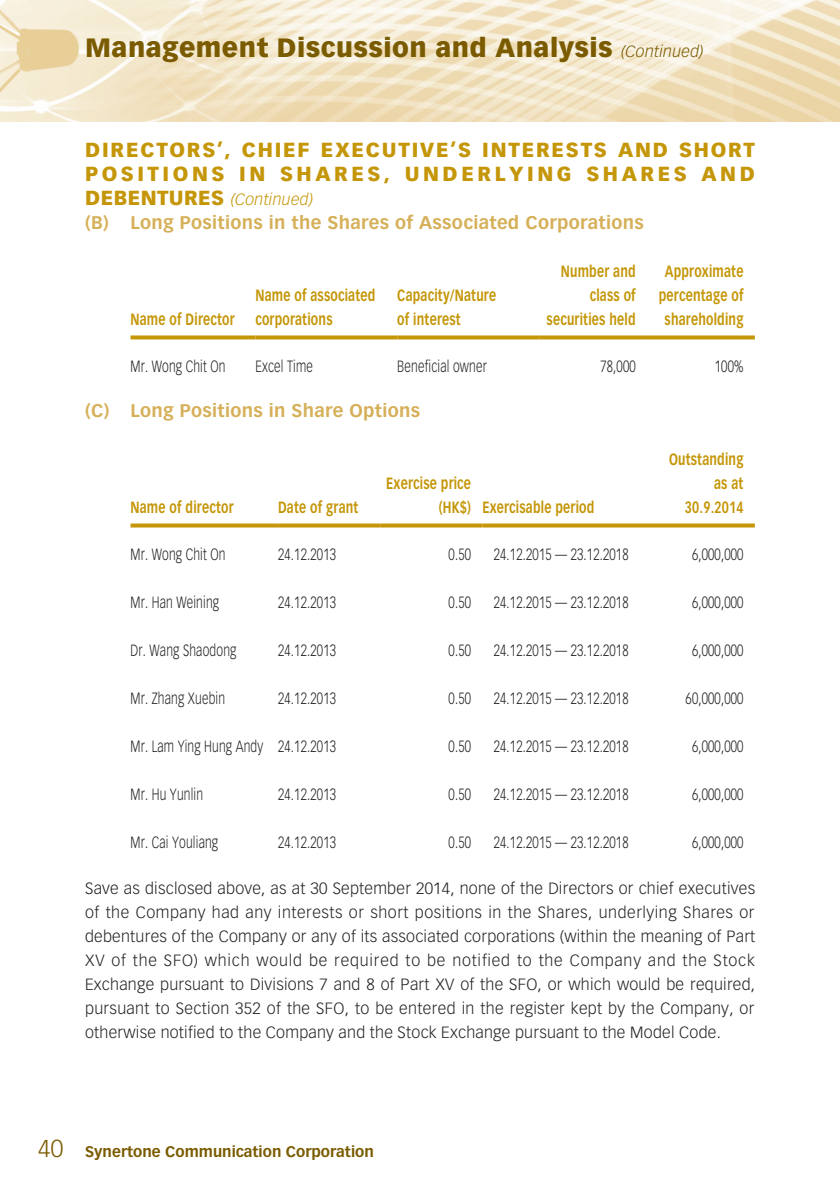
<style>
.page{position:relative;width:840px;height:1191px;background:#fff}
.page>*{position:absolute;margin:0;border:0;box-sizing:border-box;transform-origin:0 0}
.t1{font:900 26px "Vectora LT Std";letter-spacing:.02em;color:#7a5b00}
.t2{font:900 20px/24px "Vectora LT Std";letter-spacing:.09em;color:#c49608}
.t3{font:700 18px "Vectora LT Std";letter-spacing:.02em;color:#d6b059}
.t4{font:300 16px/24px "Vectora LT Std";letter-spacing:.015em;color:#231f20;text-align:justify}
.t5{font:300 16px "Vectora LT Std";letter-spacing:.015em;color:#231f20;scale:.75 1}
.t6{font:700 16px/24px "Vectora LT Std";letter-spacing:.02em;color:#c49608;scale:.75 1}
.t7{font:italic 300 16px "Vectora LT Std";letter-spacing:.015em;color:#c49608}
.t8{font:700 15px "Vectora LT Std";color:#7a5b00}
.s1{font-weight:300;font-style:italic;font-size:16px}
.s2{font-weight:900;font-style:normal;font-size:20px}
.s3{font-weight:300;font-size:24px}
</style>
<div class="page">
<img style="left:0;top:0;width:839px;height:122px">
<svg style="left:130px;top:335px;width:125px;height:4px"></svg>
<svg style="left:255px;top:335px;width:142px;height:4px"></svg>
<svg style="left:397px;top:335px;width:142px;height:4px"></svg>
<svg style="left:539px;top:335px;width:107px;height:4px"></svg>
<svg style="left:646px;top:335px;width:108px;height:4px"></svg>
<svg style="left:130px;top:523px;width:148px;height:4px"></svg>
<svg style="left:278px;top:523px;width:102px;height:4px"></svg>
<svg style="left:380px;top:523px;width:102px;height:4px"></svg>
<svg style="left:482px;top:523px;width:164px;height:4px"></svg>
<svg style="left:646px;top:523px;width:108px;height:4px"></svg>
<h1 class="t1" style="left:85px;top:32px;width:619px">Management Discussion and Analysis <span class="s1">(Continued)</span></h1>
<p class="t2" style="left:85px;top:138px;width:671px">DIRECTORS’, CHIEF EXECUTIVE’S INTERESTS AND SHORT<br>POSITIONS IN SHARES, UNDERLYING SHARES AND</p>
<p class="t7" style="left:85px;top:190px;width:229px"><span class="s2">DEBENTURES</span> (Continued)</p>
<p class="t3" style="left:85px;top:212px;width:559px">(B) Long Positions in the Shares of Associated Corporations</p>
<p class="t6" style="left:130px;top:308px;width:140px">Name of Director</p>
<p class="t6" style="left:255px;top:284px;width:161px">Name of associated corporations</p>
<p class="t6" style="left:397px;top:284px;width:133px">Capacity/Nature of interest</p>
<p class="t6" style="left:546px;top:260px;width:120px;text-align:right">Number and class of securities held</p>
<p class="t6" style="left:658px;top:260px;width:114px;text-align:center">Approximate percentage of shareholding</p>
<p class="t5" style="left:130px;top:357px;width:128px">Mr. Wong Chit On</p>
<p class="t5" style="left:255px;top:357px;width:78px">Excel Time</p>
<p class="t5" style="left:397px;top:357px;width:121px">Beneficial owner</p>
<p class="t5" style="left:600px;top:357px;width:49px">78,000</p>
<p class="t5" style="left:714px;top:357px;width:40px">100%</p>
<p class="t3" style="left:85px;top:400px;width:336px">(C) Long Positions in Share Options</p>
<p class="t6" style="left:130px;top:496px;width:139px">Name of director</p>
<p class="t6" style="left:278px;top:496px;width:109px">Date of grant</p>
<p class="t6" style="left:438px;top:472px;width:209px;text-indent:-53px">Exercise price<br>(HK$) Exercisable period</p>
<p class="t6" style="left:668px;top:448px;width:101px;text-align:right">Outstanding as at<br>30.9.2014</p>
<p class="t5" style="left:130px;top:545px;width:128px">Mr. Wong Chit On</p>
<p class="t5" style="left:278px;top:545px;width:79px">24.12.2013</p>
<p class="t5" style="left:448px;top:545px;width:31px">0.50</p>
<p class="t5" style="left:493px;top:545px;width:181px">24.12.2015 — 23.12.2018</p>
<p class="t5" style="left:691px;top:545px;width:70px">6,000,000</p>
<p class="t5" style="left:130px;top:593px;width:119px">Mr. Han Weining</p>
<p class="t5" style="left:278px;top:593px;width:79px">24.12.2013</p>
<p class="t5" style="left:448px;top:593px;width:31px">0.50</p>
<p class="t5" style="left:493px;top:593px;width:181px">24.12.2015 — 23.12.2018</p>
<p class="t5" style="left:691px;top:593px;width:70px">6,000,000</p>
<p class="t5" style="left:130px;top:641px;width:143px">Dr. Wang Shaodong</p>
<p class="t5" style="left:278px;top:641px;width:79px">24.12.2013</p>
<p class="t5" style="left:448px;top:641px;width:31px">0.50</p>
<p class="t5" style="left:493px;top:641px;width:181px">24.12.2015 — 23.12.2018</p>
<p class="t5" style="left:691px;top:641px;width:70px">6,000,000</p>
<p class="t5" style="left:130px;top:689px;width:127px">Mr. Zhang Xuebin</p>
<p class="t5" style="left:278px;top:689px;width:79px">24.12.2013</p>
<p class="t5" style="left:448px;top:689px;width:31px">0.50</p>
<p class="t5" style="left:493px;top:689px;width:181px">24.12.2015 — 23.12.2018</p>
<p class="t5" style="left:685px;top:689px;width:79px">60,000,000</p>
<p class="t5" style="left:130px;top:737px;width:275px">Mr. Lam Ying Hung Andy 24.12.2013</p>
<p class="t5" style="left:448px;top:737px;width:31px">0.50</p>
<p class="t5" style="left:493px;top:737px;width:181px">24.12.2015 — 23.12.2018</p>
<p class="t5" style="left:691px;top:737px;width:70px">6,000,000</p>
<p class="t5" style="left:130px;top:785px;width:98px">Mr. Hu Yunlin</p>
<p class="t5" style="left:278px;top:785px;width:79px">24.12.2013</p>
<p class="t5" style="left:448px;top:785px;width:31px">0.50</p>
<p class="t5" style="left:493px;top:785px;width:181px">24.12.2015 — 23.12.2018</p>
<p class="t5" style="left:691px;top:785px;width:70px">6,000,000</p>
<p class="t5" style="left:130px;top:833px;width:118px">Mr. Cai Youliang</p>
<p class="t5" style="left:278px;top:833px;width:79px">24.12.2013</p>
<p class="t5" style="left:448px;top:833px;width:31px">0.50</p>
<p class="t5" style="left:493px;top:833px;width:181px">24.12.2015 — 23.12.2018</p>
<p class="t5" style="left:691px;top:833px;width:70px">6,000,000</p>
<p class="t4" style="left:85px;top:876px;width:671px">Save as disclosed above, as at 30 September 2014, none of the Directors or chief executives of the Company had any interests or short positions in the Shares, underlying Shares or debentures of the Company or any of its associated corporations (within the meaning of Part XV of the SFO) which would be required to be notified to the Company and the Stock Exchange pursuant to Divisions 7 and 8 of Part XV of the SFO, or which would be required, pursuant to Section 352 of the SFO, to be entered in the register kept by the Company, or otherwise notified to the Company and the Stock Exchange pursuant to the Model Code.</p>
<p class="t8" style="left:38px;top:1142px;width:337px"><span class="s3">40</span> Synertone Communication Corporation</p>
</div>
